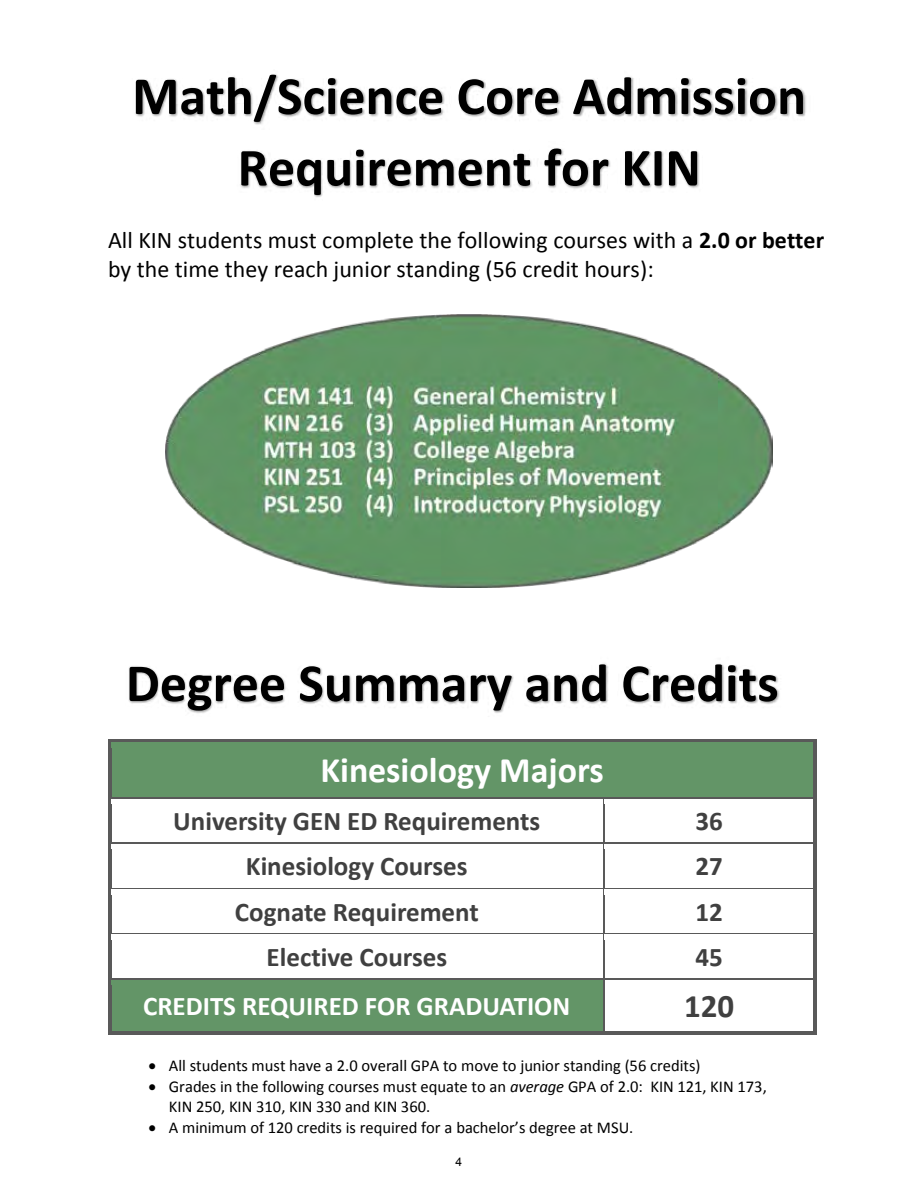
<style>
.page{position:relative;width:918px;height:1188px;background:#fff}
.page>*{position:absolute;margin:0;border:0;box-sizing:border-box;transform-origin:0 0}
.t1{font:700 54px/71.6px "Calibri";color:#000;text-align:center}
.t2{font:700 36px "Calibri";color:#fff}
.t3{font:700 33px "Calibri";color:#404040}
.t4{font:700 27px "Calibri";color:#404040}
.t5{font:700 27px "Calibri";color:#fff}
.t6{font:24px/29.4px "Calibri";color:#000}
.t7{font:16.5px/20.1px "Calibri";color:#000}
.t8{font:12px "Arial";color:#000}
.s1{font-weight:700}
.s2{font-style:italic}
</style>
<div class="page">
<img style="left:135px;top:74px;width:671px;height:43px">
<img style="left:202px;top:115px;width:568px;height:82px">
<img style="left:129px;top:663px;width:651px;height:50px">
<div style="left:111px;top:743px;width:702px;height:55px;background:#639567"></div>
<svg style="left:108px;top:739px;width:3px;height:9px"></svg>
<svg style="left:111px;top:739px;width:702px;height:4px;fill:#595959"></svg>
<svg style="left:813px;top:739px;width:3px;height:9px"></svg>
<hr style="left:108px;top:748px;width:3px;height:50px;background:#595959">
<hr style="left:813px;top:748px;width:3px;height:50px;background:#595959">
<svg style="left:108px;top:798px;width:3px;height:6px"></svg>
<hr style="left:111px;top:798px;width:492px;height:1px;background:#595959">
<hr style="left:605px;top:798px;width:208px;height:1px;background:#595959">
<svg style="left:813px;top:798px;width:3px;height:6px"></svg>
<hr style="left:108px;top:804px;width:3px;height:39px;background:#595959">
<hr style="left:603px;top:804px;width:2px;height:39px;background:#595959">
<hr style="left:813px;top:804px;width:3px;height:39px;background:#595959">
<svg style="left:108px;top:843px;width:3px;height:7px"></svg>
<hr style="left:111px;top:843px;width:492px;height:1px;background:#595959">
<hr style="left:605px;top:843px;width:208px;height:1px;background:#595959">
<svg style="left:813px;top:843px;width:3px;height:7px"></svg>
<hr style="left:108px;top:850px;width:3px;height:38px;background:#595959">
<hr style="left:603px;top:850px;width:2px;height:38px;background:#595959">
<hr style="left:813px;top:850px;width:3px;height:38px;background:#595959">
<svg style="left:108px;top:888px;width:3px;height:7px"></svg>
<hr style="left:111px;top:888px;width:492px;height:1px;background:#595959">
<hr style="left:605px;top:888px;width:208px;height:1px;background:#595959">
<svg style="left:813px;top:888px;width:3px;height:7px"></svg>
<hr style="left:108px;top:895px;width:3px;height:38px;background:#595959">
<hr style="left:603px;top:895px;width:2px;height:38px;background:#595959">
<hr style="left:813px;top:895px;width:3px;height:38px;background:#595959">
<svg style="left:108px;top:933px;width:3px;height:7px"></svg>
<hr style="left:111px;top:933px;width:492px;height:2px;background:#595959">
<hr style="left:605px;top:933px;width:208px;height:2px;background:#595959">
<svg style="left:813px;top:933px;width:3px;height:7px"></svg>
<hr style="left:108px;top:940px;width:3px;height:39px;background:#595959">
<hr style="left:603px;top:940px;width:2px;height:39px;background:#595959">
<hr style="left:813px;top:940px;width:3px;height:39px;background:#595959">
<div style="left:111px;top:980px;width:492px;height:51px;background:#639567"></div>
<svg style="left:108px;top:979px;width:3px;height:6px"></svg>
<hr style="left:111px;top:979px;width:492px;height:1px;background:#595959">
<svg style="left:603px;top:979px;width:2px;height:6px"></svg>
<hr style="left:605px;top:979px;width:208px;height:1px;background:#595959">
<svg style="left:813px;top:979px;width:3px;height:6px"></svg>
<hr style="left:108px;top:985px;width:3px;height:46px;background:#595959">
<svg style="left:108px;top:1031px;width:3px;height:4px"></svg>
<hr style="left:111px;top:1031px;width:492px;height:4px;background:#595959">
<hr style="left:603px;top:985px;width:2px;height:46px;background:#595959">
<svg style="left:603px;top:1031px;width:4px;height:4px"></svg>
<hr style="left:607px;top:1031px;width:206px;height:4px;background:#595959">
<hr style="left:813px;top:985px;width:3px;height:46px;background:#595959">
<svg style="left:813px;top:1031px;width:3px;height:4px"></svg>
<img style="left:165px;top:314px;width:608px;height:273px">
<h1 class="t1" style="left:132px;top:60px;width:675px">Math/Science Core Admission<br>Requirement for KIN</h1>
<h3 class="t6" style="left:108px;top:225px;width:718px">All KIN students must complete the following courses with a <span class="s1">2.0 or better </span>by the time they reach junior standing (56 credit hours):</h3>
<h1 class="t1" style="left:126px;top:647px;width:654px">Degree Summary and Credits</h1>
<h2 class="t2" style="left:320px;top:747px;width:285px">Kinesiology Majors</h2>
<h3 class="t4" style="left:173px;top:804px;width:369px">University GEN ED Requirements</h3>
<h3 class="t4" style="left:696px;top:804px;width:29px">36</h3>
<h3 class="t4" style="left:246px;top:849px;width:223px">Kinesiology Courses</h3>
<h3 class="t4" style="left:696px;top:849px;width:29px">27</h3>
<h3 class="t4" style="left:235px;top:894px;width:245px">Cognate Requirement</h3>
<h3 class="t4" style="left:696px;top:894px;width:29px">12</h3>
<h3 class="t4" style="left:267px;top:940px;width:182px">Elective Courses</h3>
<h3 class="t4" style="left:696px;top:940px;width:29px">45</h3>
<h3 class="t5" style="left:143px;top:989px;width:428px">CREDITS REQUIRED FOR GRADUATION</h3>
<h3 class="t3" style="left:684px;top:985px;width:52px">120</h3>
<p class="t7" style="left:149px;top:1056px;width:553px">• All students must have a 2.0 overall GPA to move to junior standing (56 credits)</p>
<p class="t7" style="left:169px;top:1077px;width:599px;text-indent:-20px">• Grades in the following courses must equate to an <span class="s2">average</span> GPA of 2.0: KIN 121, KIN 173,<br>KIN 250, KIN 310, KIN 330 and KIN 360.</p>
<p class="t7" style="left:149px;top:1118px;width:486px">• A minimum of 120 credits is required for a bachelor’s degree at MSU.</p>
<p class="t8" style="left:456px;top:1154px;width:8px">4</p>
</div>
